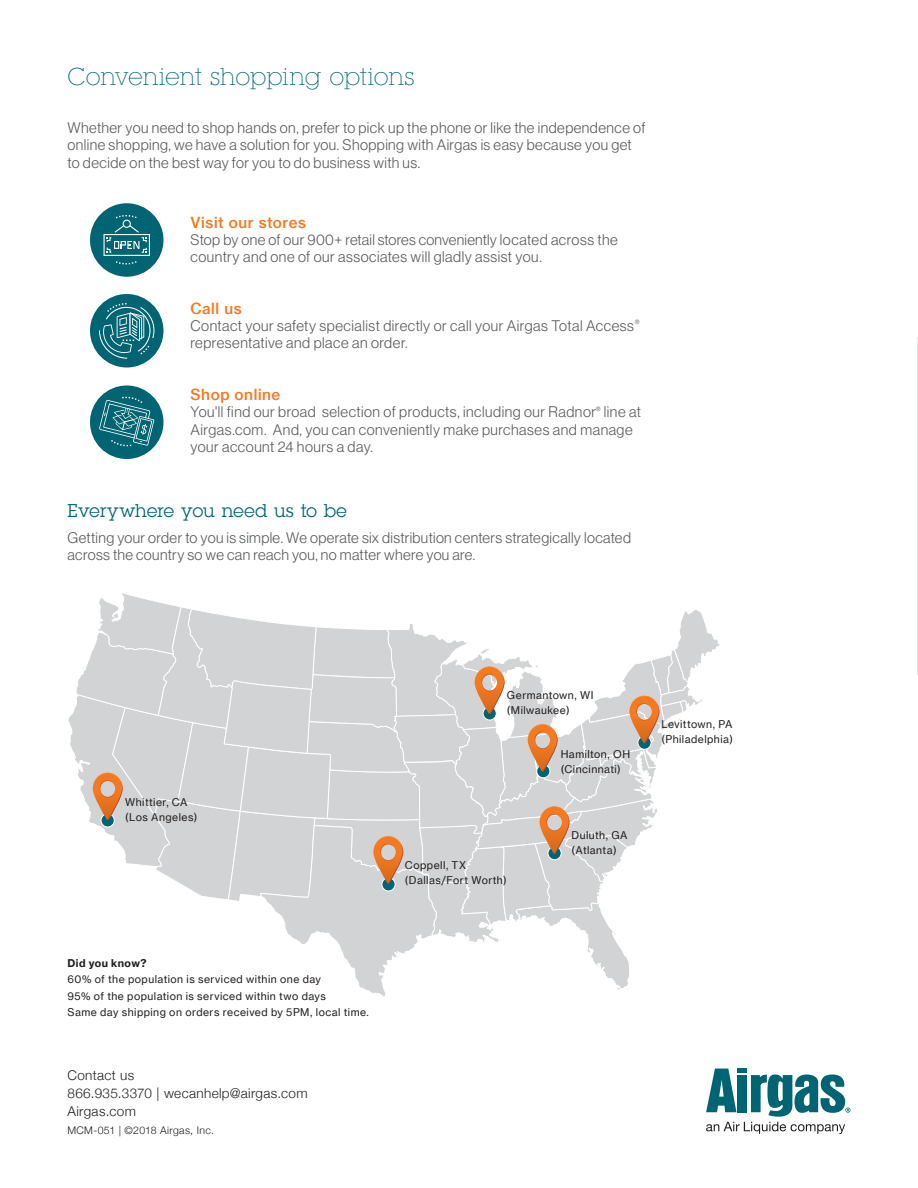
<style>
.page{position:relative;width:918px;height:1188px;background:#fff}
.page>*{position:absolute;margin:0;border:0;box-sizing:border-box;transform-origin:0 0}
.t1{font:300 24px "Lubalin Graph IT Cby BT Xtra";letter-spacing:-.02em;color:#006472}
.t2{font:18px "Lubalin Graph";letter-spacing:.005em;color:#006472}
.t3{font:15px/17.2px "N Haas Grotesk DS Std 45 Lt";letter-spacing:.03em;color:#58595b}
.t4{font:15px "N Haas Grotesk TX Pro 65 Md";letter-spacing:.04em;color:#f47920}
.t5{font:300 13.5px/18px "Helvetica Neue";letter-spacing:.025em;color:#231f20}
.t6{font:10.5px/15px "N Haas Grotesk TX Pro 55 Rg";letter-spacing:.045em;color:#231f20}
.t7{font:300 10.5px "Helvetica Neue";letter-spacing:.03em;color:#231f20}
.t8{font:10.5px "N Haas Grotesk TX Pro 75 Bd";letter-spacing:.045em;color:#231f20}
.t9{font:6px "Lubalin Graph";color:#58595b}
</style>
<div class="page">
<div style="left:90px;top:203px;width:74px;height:74px;background:#006472;border-radius:50%"></div>
<div style="left:90px;top:294px;width:74px;height:74px;background:#006472;border-radius:50%"></div>
<div style="left:90px;top:386px;width:74px;height:73px;background:#006472;border-radius:50%"></div>
<svg style="left:99px;top:397px;width:55px;height:49px"></svg>
<svg style="left:104px;top:215px;width:46px;height:50px"></svg>
<svg style="left:98px;top:303px;width:57px;height:56px"></svg>
<svg style="left:68px;top:593px;width:652px;height:404px"></svg>
<svg style="left:706px;top:1069px;width:144px;height:65px"></svg>
<h1 class="t1" style="left:68px;top:67px;width:349px">Convenient shopping options</h1>
<p class="t3" style="left:68px;top:121px;width:579px">Whether you need to shop hands on, prefer to pick up the phone or like the independence of online shopping, we have a solution for you. Shopping with Airgas is easy because you get to decide on the best way for you to do business with us.</p>
<p class="t4" style="left:190px;top:213px;width:117px">Visit our stores</p>
<p class="t3" style="left:190px;top:233px;width:429px">Stop by one of our 900+ retail stores conveniently located across the country and one of our associates will gladly assist you.</p>
<p class="t4" style="left:190px;top:299px;width:53px">Call us</p>
<p class="t3" style="left:190px;top:319px;width:445px">Contact your safety specialist directly or call your Airgas Total Access</p>
<p class="t9" style="left:635px;top:319px;width:6px">®</p>
<p class="t3" style="left:191px;top:336px;width:219px">representative and place an order.</p>
<p class="t4" style="left:191px;top:385px;width:91px">Shop online</p>
<p class="t3" style="left:191px;top:405px;width:407px">You'll find our broad selection of products, including our Radnor</p>
<p class="t9" style="left:596px;top:405px;width:6px">®</p>
<p class="t3" style="left:190px;top:405px;width:452px;text-indent:413px">line at<br>Airgas.com. And, you can conveniently make purchases and manage your account 24 hours a day.</p>
<p class="t2" style="left:68px;top:499px;width:281px">Everywhere you need us to be</p>
<p class="t3" style="left:68px;top:531px;width:565px">Getting your order to you is simple. We operate six distribution centers strategically located across the country so we can reach you, no matter where you are.</p>
<p class="t6" style="left:125px;top:794px;width:74px">Whittier, CA (Los Angeles)</p>
<p class="t8" style="left:68px;top:956px;width:81px">Did you know?</p>
<p class="t6" style="left:68px;top:971px;width:303px;line-height:16.5px">60% of the population is serviced within one day<br>95% of the population is serviced within two days<br>Same day shipping on orders received by 5PM, local time.</p>
<p class="t5" style="left:68px;top:1066px;width:242px">Contact us<br>866.935.3370 | wecanhelp@airgas.com<br>Airgas.com</p>
<p class="t7" style="left:68px;top:1124px;width:148px">MCM-051 | ©2018 Airgas, Inc.</p>
<p class="t6" style="left:507px;top:687px;width:88px">Germantown, WI (Milwaukee)</p>
<p class="t6" style="left:561px;top:747px;width:71px">Hamilton, OH (Cincinnati)</p>
<p class="t6" style="left:405px;top:858px;width:103px">Coppell, TX (Dallas/Fort Worth)</p>
<p class="t6" style="left:571px;top:828px;width:58px">Duluth, GA (Atlanta)</p>
<p class="t6" style="left:661px;top:717px;width:73px">Levittown, PA (Philadelphia)</p>
</div>
